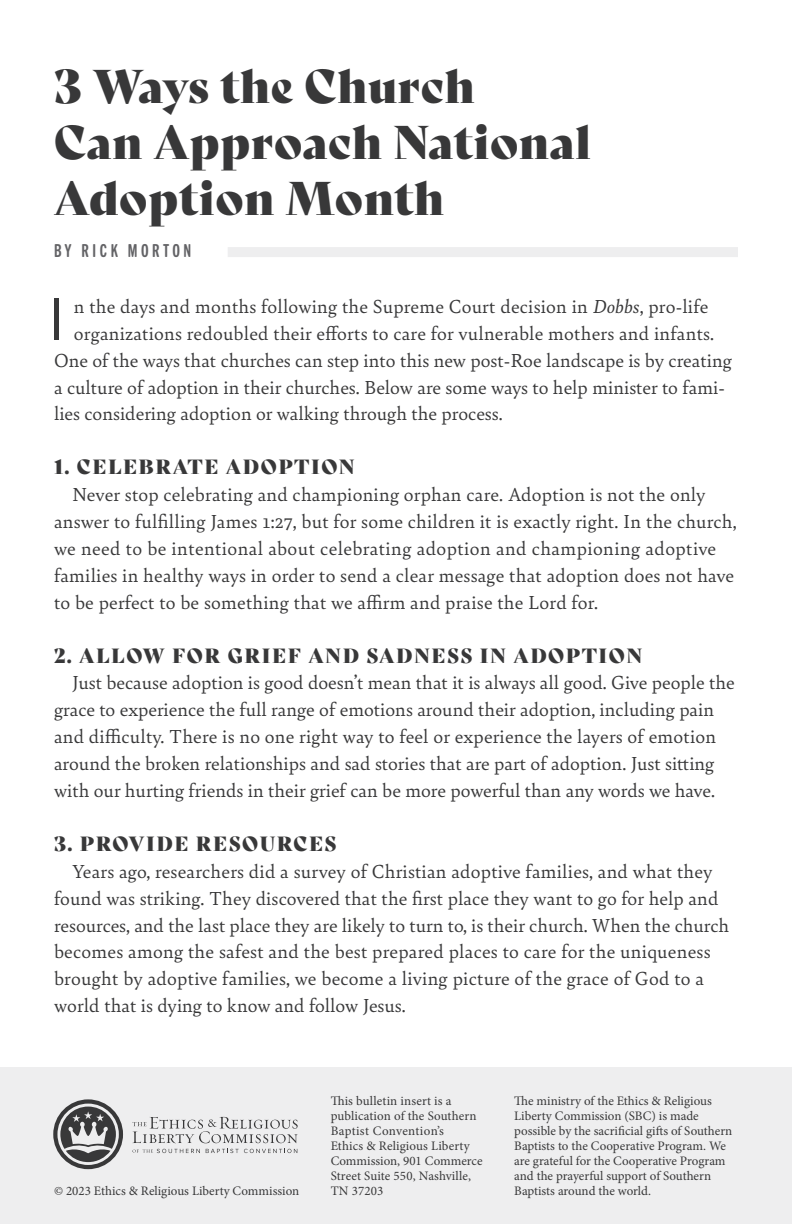
<style>
.page{position:relative;width:792px;height:1224px;background:#fff}
.page>*{position:absolute;margin:0;border:0;box-sizing:border-box;transform-origin:0 0}
.t1{font:57.2px "Trade Gothic LT Std Cn 18";color:#383839}
.t2{font:46px/56px "Bely Display";letter-spacing:.01em;color:#383839}
.t3{font:20px/27px "Bely";letter-spacing:.005em;color:#383839}
.t4{font:20px "Bely Display";letter-spacing:.075em;color:#383839}
.t5{font:18px "Trade Gothic Next SR Pro Bd Cm";letter-spacing:.2em;color:#636366}
.t6{font:13px/15px "Minion Pro";color:#383839}
.s1{font-style:italic}
</style>
<div class="page">
<div style="left:0;top:1067px;width:792px;height:157px;background:#eeeeef"></div>
<svg style="left:132px;top:1149px;width:68px;height:4px"></svg>
<svg style="left:206px;top:1149px;width:91px;height:4px"></svg>
<svg style="left:132px;top:1117px;width:166px;height:26px"></svg>
<svg style="left:53px;top:1099px;width:70px;height:70px"></svg>
<div style="left:228px;top:247px;width:510px;height:10px;background:#eeeeef"></div>
<h2 class="t2" style="left:54px;top:54px;width:538px">3 Ways the Church<br>Can Approach National<br>Adoption Month</h2>
<p class="t5" style="left:54px;top:238px;width:139px">BY RICK MORTON</p>
<h1 class="t1" style="left:50px;top:286px;width:14px">I</h1>
<p class="t3" style="left:74px;top:292px;width:636px">n the days and months following the Supreme Court decision in <span class="s1">Dobbs</span>, pro-life</p>
<p class="t3" style="left:74px;top:319px;width:642px">organizations redoubled their efforts to care for vulnerable mothers and infants.</p>
<p class="t3" style="left:54px;top:346px;width:679px">One of the ways that churches can step into this new post-Roe landscape is by creating</p>
<p class="t3" style="left:54px;top:372px;width:672px">a culture of adoption in their churches. Below are some ways to help minister to fami-</p>
<p class="t3" style="left:54px;top:399px;width:450px">lies considering adoption or walking through the process.</p>
<p class="t4" style="left:54px;top:451px;width:302px">1. CELEBRATE ADOPTION</p>
<p class="t3" style="left:54px;top:480px;width:684px;text-indent:18px">Never stop celebrating and championing orphan care. Adoption is not the only answer to fulfilling James 1:27, but for some children it is exactly right. In the church, we need to be intentional about celebrating adoption and championing adoptive families in healthy ways in order to send a clear message that adoption does not have to be perfect to be something that we affirm and praise the Lord for.</p>
<p class="t4" style="left:54px;top:639px;width:590px">2. ALLOW FOR GRIEF AND SADNESS IN ADOPTION</p>
<p class="t3" style="left:54px;top:668px;width:682px;text-indent:18px">Just because adoption is good doesn’t mean that it is always all good. Give people the grace to experience the full range of emotions around their adoption, including pain and difficulty. There is no one right way to feel or experience the layers of emotion around the broken relationships and sad stories that are part of adoption. Just sitting with our hurting friends in their grief can be more powerful than any words we have.</p>
<p class="t4" style="left:54px;top:828px;width:284px">3. PROVIDE RESOURCES</p>
<p class="t3" style="left:54px;top:857px;width:677px;text-indent:18px">Years ago, researchers did a survey of Christian adoptive families, and what they found was striking. They discovered that the first place they want to go for help and resources, and the last place they are likely to turn to, is their church. When the church becomes among the safest and the best prepared places to care for the uniqueness brought by adoptive families, we become a living picture of the grace of God to a world that is dying to know and follow Jesus.</p>
<p class="t6" style="left:331px;top:1094px;width:153px">This bulletin insert is a publication of the Southern<br>Baptist Convention’s<br>Ethics &amp; Religious Liberty<br>Commission, 901 Commerce<br>Street Suite 550, Nashville,<br>TN 37203</p>
<p class="t6" style="left:514px;top:1094px;width:220px">The ministry of the Ethics &amp; Religious Liberty Commission (SBC) is made possible by the sacrificial gifts of Southern Baptists to the Cooperative Program. We are grateful for the Cooperative Program and the prayerful support of Southern</p>
<p class="t6" style="left:54px;top:1184px;width:247px">© 2023 Ethics &amp; Religious Liberty Commission</p>
<p class="t6" style="left:514px;top:1184px;width:138px">Baptists around the world.</p>
</div>
